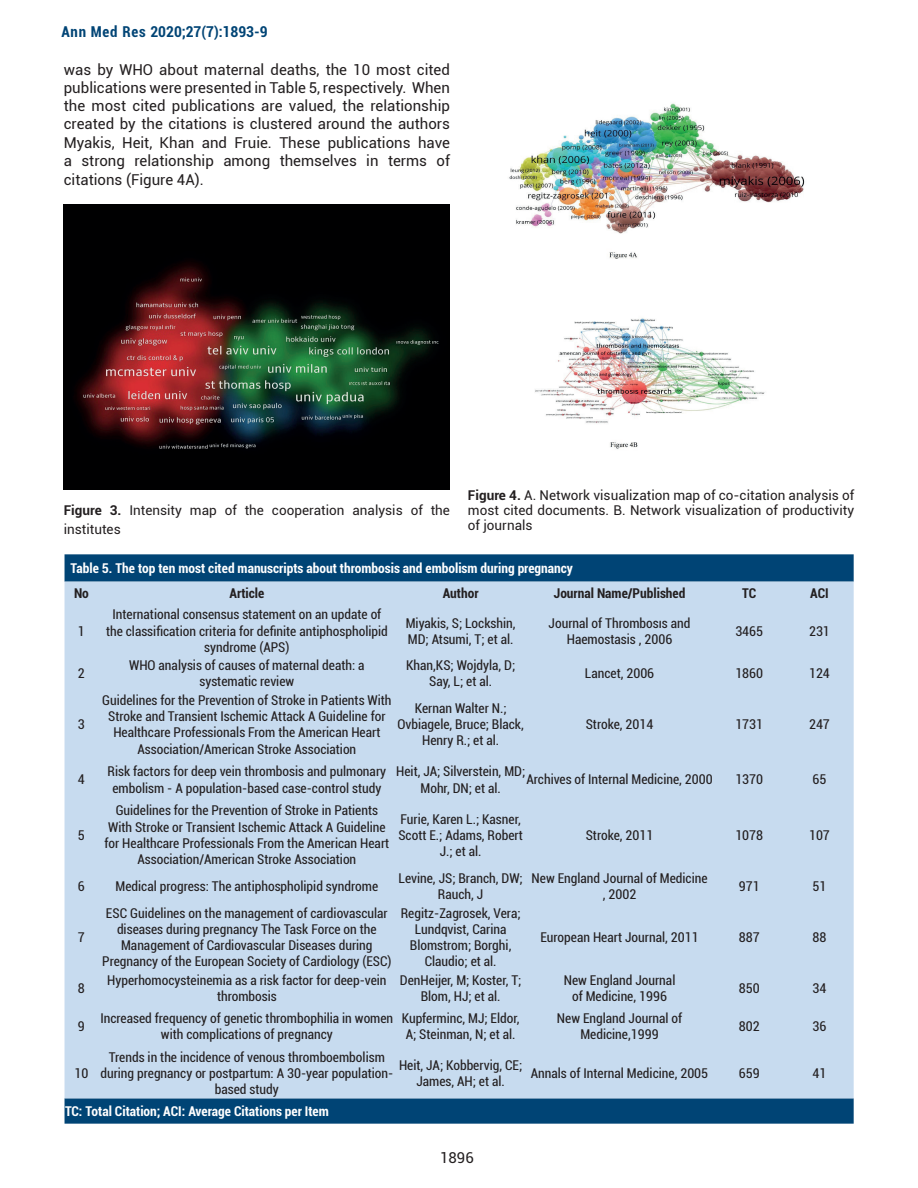
<style>
.page{position:relative;width:918px;height:1188px;background:#fff}
.page>*{position:absolute;margin:0;border:0;box-sizing:border-box;transform-origin:0 0}
.t1{font:15px/18.3px "Roboto";color:#231f20;text-align:justify}
.t2{font:700 condensed 15px "Roboto";color:#004475}
.t3{font:condensed 13.5px/16.2px "Roboto";color:#231f20;text-align:center}
.t4{font:13.5px/15px "Roboto";color:#231f20}
.t5{font:700 condensed 13.5px "Roboto";color:#fff}
.t6{font:700 condensed 13.5px "Roboto";color:#231f20}
.s1{font-weight:700}
</style>
<div class="page">
<img style="left:64px;top:204px;width:386px;height:286px">
<img style="left:509px;top:103px;width:296px;height:346px">
<svg style="left:65px;top:554px;width:789px;height:570px;background:#074979"></svg>
<div style="left:65px;top:582px;width:789px;height:516px;background:#c7dbef"></div>
<p class="t2" style="left:61px;top:21px;width:208px">Ann Med Res 2020;27(7):1893-9</p>
<p class="t1" style="left:64px;top:60px;width:388px">was by WHO about maternal deaths, the 10 most cited publications were presented in Table 5, respectively. When the most cited publications are valued, the relationship created by the citations is clustered around the authors Myakis, Heit, Khan and Fruie. These publications have a strong relationship among themselves in terms of citations (Figure 4A).</p>
<p class="t4" style="left:468px;top:487px;width:388px;text-align:justify"><span class="s1">Figure 4.</span> A. Network visualization map of co-citation analysis of most cited documents. B. Network visualization of productivity of journals</p>
<p class="t5" style="left:71px;top:559px;width:504px">Table 5. The top ten most cited manuscripts about thrombosis and embolism during pregnancy</p>
<p class="t6" style="left:74px;top:584px;width:16px">No</p>
<p class="t6" style="left:230px;top:584px;width:36px">Article</p>
<p class="t6" style="left:443px;top:584px;width:37px">Author</p>
<p class="t6" style="left:554px;top:584px;width:133px">Journal Name/Published</p>
<p class="t6" style="left:742px;top:584px;width:15px">TC</p>
<p class="t6" style="left:810px;top:584px;width:20px">ACI</p>
<p class="t3" style="left:78px;top:622px;width:8px">1</p>
<p class="t4" style="left:64px;top:500px;width:388px;line-height:18.8px"><span class="s1">Figure 3.</span> Intensity map of the cooperation analysis of the institutes</p>
<p class="t3" style="left:106px;top:606px;width:283px">International consensus statement on an update of the classification criteria for definite antiphospholipid syndrome (APS)</p>
<p class="t3" style="left:406px;top:614px;width:111px;text-align:left">Miyakis, S; Lockshin,<br>MD; Atsumi, T; et al.</p>
<p class="t3" style="left:549px;top:614px;width:143px">Journal of Thrombosıs and<br>Haemostasis , 2006</p>
<p class="t3" style="left:735px;top:622px;width:29px">3465</p>
<p class="t3" style="left:809px;top:622px;width:22px">231</p>
<p class="t3" style="left:78px;top:665px;width:8px">2</p>
<p class="t3" style="left:129px;top:657px;width:237px">WHO analysis of causes of maternal death: a systematic review</p>
<p class="t3" style="left:406px;top:657px;width:111px">Khan,KS; Wojdyla, D;<br>Say, L; et al.</p>
<p class="t3" style="left:585px;top:665px;width:71px">Lancet, 2006</p>
<p class="t3" style="left:735px;top:665px;width:29px">1860</p>
<p class="t3" style="left:809px;top:665px;width:22px">124</p>
<p class="t3" style="left:78px;top:716px;width:8px">3</p>
<p class="t3" style="left:102px;top:692px;width:291px">Guidelines for the Prevention of Stroke in Patients With Stroke and Transient Ischemic Attack A Guideline for Healthcare Professionals From the American Heart Association/American Stroke Association</p>
<p class="t3" style="left:398px;top:700px;width:128px">Kernan Walter N.;<br>Ovbiagele, Bruce; Black,<br>Henry R.; et al.</p>
<p class="t3" style="left:586px;top:716px;width:69px">Stroke, 2014</p>
<p class="t3" style="left:735px;top:716px;width:29px">1731</p>
<p class="t3" style="left:809px;top:716px;width:22px">247</p>
<p class="t3" style="left:78px;top:771px;width:8px">4</p>
<p class="t3" style="left:108px;top:763px;width:280px">Risk factors for deep vein thrombosis and pulmonary embolism - A population-based case-control study</p>
<p class="t3" style="left:396px;top:763px;width:130px">Heit, JA; Silverstein, MD;<br>Mohr, DN; et al.</p>
<p class="t3" style="left:526px;top:771px;width:188px">Archives of Internal Medicine, 2000</p>
<p class="t3" style="left:735px;top:771px;width:29px">1370</p>
<p class="t3" style="left:813px;top:771px;width:15px">65</p>
<p class="t3" style="left:78px;top:826px;width:8px">5</p>
<p class="t3" style="left:104px;top:802px;width:286px">Guidelines for the Prevention of Stroke in Patients With Stroke or Transient Ischemic Attack A Guideline for Healthcare Professionals From the American Heart Association/American Stroke Association</p>
<p class="t3" style="left:398px;top:810px;width:126px">Furie, Karen L.; Kasner,<br>Scott E.; Adams, Robert<br>J.; et al.</p>
<p class="t3" style="left:586px;top:826px;width:69px">Stroke, 2011</p>
<p class="t3" style="left:735px;top:826px;width:29px">1078</p>
<p class="t3" style="left:809px;top:826px;width:22px">107</p>
<p class="t3" style="left:78px;top:877px;width:8px">6</p>
<p class="t3" style="left:116px;top:877px;width:264px">Medical progress: The antiphospholipid syndrome</p>
<p class="t3" style="left:399px;top:869px;width:126px">Levine, JS; Branch, DW;<br>Rauch, J</p>
<p class="t3" style="left:532px;top:869px;width:177px">New England Journal of Medicine , 2002</p>
<p class="t3" style="left:739px;top:877px;width:22px">971</p>
<p class="t3" style="left:813px;top:877px;width:15px">51</p>
<p class="t3" style="left:78px;top:928px;width:8px">7</p>
<p class="t3" style="left:102px;top:904px;width:291px">ESC Guidelines on the management of cardiovascular diseases during pregnancy The Task Force on the Management of Cardiovascular Diseases during Pregnancy of the European Society of Cardiology (ESC)</p>
<p class="t3" style="left:401px;top:904px;width:121px">Regitz-Zagrosek, Vera;<br>Lundqvist, Carina<br>Blomstrom; Borghi,<br>Claudio; et al.</p>
<p class="t3" style="left:541px;top:928px;width:160px">European Heart Journal, 2011</p>
<p class="t3" style="left:739px;top:928px;width:22px">887</p>
<p class="t3" style="left:813px;top:928px;width:15px">88</p>
<p class="t3" style="left:78px;top:979px;width:8px">8</p>
<p class="t3" style="left:107px;top:971px;width:281px">Hyperhomocysteinemia as a risk factor for deep-vein thrombosis</p>
<p class="t3" style="left:400px;top:971px;width:123px">DenHeijer, M; Koster, T;<br>Blom, HJ; et al.</p>
<p class="t3" style="left:564px;top:971px;width:113px">New England Journal of Medicine, 1996</p>
<p class="t3" style="left:739px;top:979px;width:22px">850</p>
<p class="t3" style="left:813px;top:979px;width:15px">34</p>
<p class="t3" style="left:78px;top:1018px;width:8px">9</p>
<p class="t3" style="left:100px;top:1010px;width:294px">Increased frequency of genetic thrombophilia in women with complications of pregnancy</p>
<p class="t3" style="left:402px;top:1010px;width:119px;text-align:left">Kupferminc, MJ; Eldor,<br>A; Steinman, N; et al.</p>
<p class="t3" style="left:557px;top:1010px;width:127px">New England Journal of<br>Medicine,1999</p>
<p class="t3" style="left:739px;top:1018px;width:22px">802</p>
<p class="t3" style="left:813px;top:1018px;width:15px">36</p>
<p class="t3" style="left:74px;top:1065px;width:15px">10</p>
<p class="t3" style="left:100px;top:1048px;width:294px">Trends in the incidence of venous thromboembolism during pregnancy or postpartum: A 30-year population&shy;based study</p>
<p class="t3" style="left:399px;top:1056px;width:125px">Heit, JA; Kobbervig, CE;<br>James, AH; et al.</p>
<p class="t3" style="left:531px;top:1065px;width:179px">Annals of Internal Medicine, 2005</p>
<p class="t3" style="left:739px;top:1065px;width:22px">659</p>
<p class="t3" style="left:812px;top:1065px;width:15px">41</p>
<p class="t5" style="left:65px;top:1102px;width:265px">TC: Total Citation; ACI: Average Citations per Item</p>
<p class="t1" style="left:440px;top:1148px;width:35px">1896</p>
</div>
